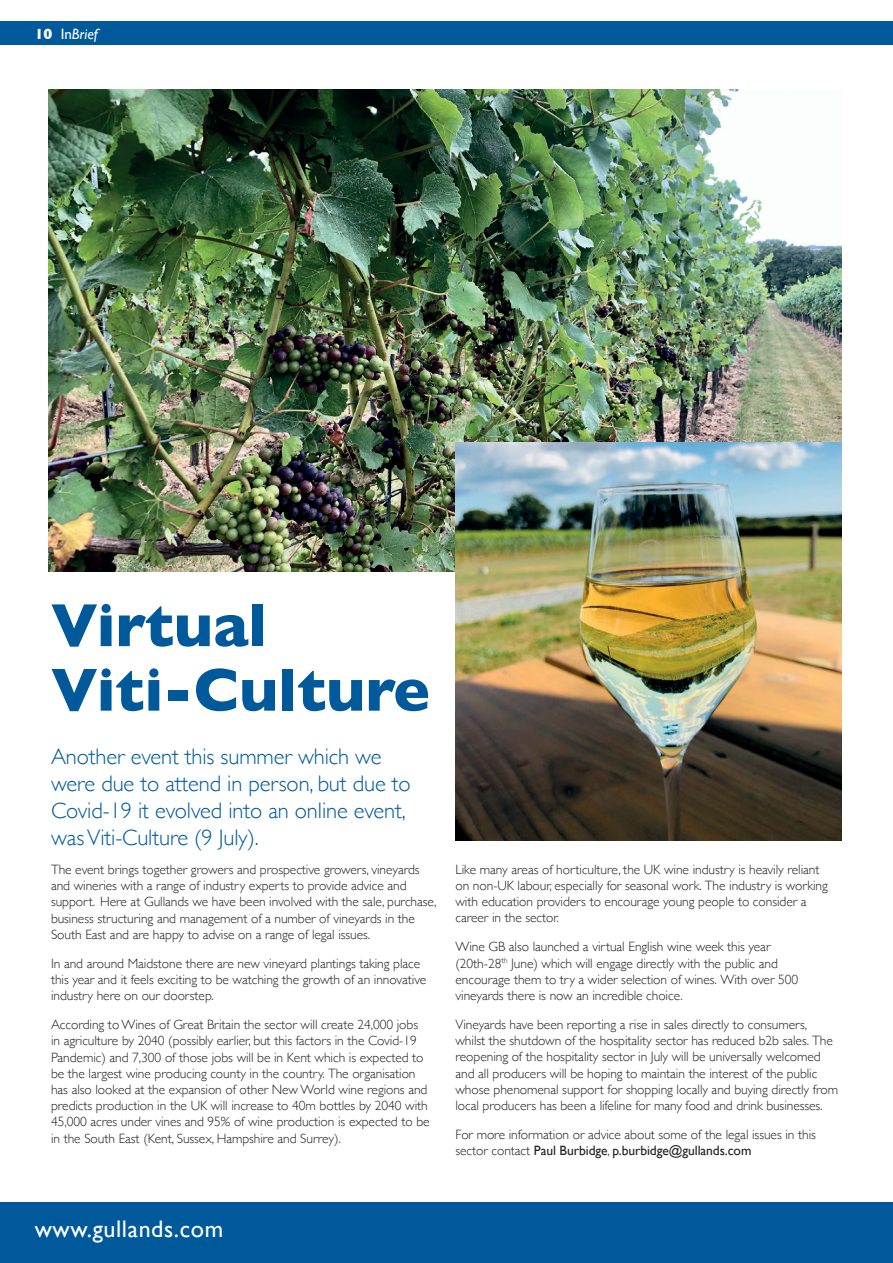
<style>
.page{position:relative;width:893px;height:1263px;background:#fff}
.page>*{position:absolute;margin:0;border:0;box-sizing:border-box;transform-origin:0 0}
.t1{font:700 61.65px "Gill Sans";color:#00599b}
.t2{font:24px "Gill Sans";letter-spacing:.025em;color:#fff}
.t3{font:300 22.5px/27px "Gill Sans";letter-spacing:-.005em;color:#00599b}
.t4{font:italic 15px "Gill Sans";color:#fff}
.t5{font:300 13.5px/16.2px "Gill Sans";letter-spacing:-.005em;color:#231f20}
.s1{font-weight:700;font-style:normal}
.s2{font-style:normal}
.s3{font-weight:400}
</style>
<div class="page">
<div style="left:0;top:1202px;width:893px;height:61px;background:#00599b"></div>
<div style="left:0;top:22px;width:893px;height:23px;background:#00599b"></div>
<img style="left:49px;top:89px;width:793px;height:482px">
<img style="left:455px;top:442px;width:387px;height:398px">
<p class="t4" style="left:35px;top:25px;width:65px"><span class="s1">10</span> <span class="s2">In</span>Brief</p>
<p class="t1" style="left:51px;top:576px;width:218px">Virtual</p>
<p class="t1" style="left:51px;top:641px;width:380px">Viti-Culture</p>
<p class="t3" style="left:51px;top:742px;width:361px">Another event this summer which we were due to attend in person, but due to Covid-19 it evolved into an online event, was Viti-Culture (9 July).</p>
<p class="t5" style="left:51px;top:861px;width:387px">The event brings together growers and prospective growers, vineyards and wineries with a range of industry experts to provide advice and support. Here at Gullands we have been involved with the sale, purchase, business structuring and management of a number of vineyards in the South East and are happy to advise on a range of legal issues.</p>
<p class="t5" style="left:51px;top:954px;width:377px">In and around Maidstone there are new vineyard plantings taking place this year and it feels exciting to be watching the growth of an innovative industry here on our doorstep.</p>
<p class="t5" style="left:51px;top:1016px;width:380px">According to Wines of Great Britain the sector will create 24,000 jobs in agriculture by 2040 (possibly earlier, but this factors in the Covid-19<br>Pandemic) and 7,300 of those jobs will be in Kent which is expected to be the largest wine producing county in the country. The organisation has also looked at the expansion of other New World wine regions and predicts production in the UK will increase to 40m bottles by 2040 with 45,000 acres under vines and 95% of wine production is expected to be in the South East (Kent, Sussex, Hampshire and Surrey).</p>
<p class="t5" style="left:455px;top:861px;width:374px">Like many areas of horticulture, the UK wine industry is heavily reliant on non-UK labour, especially for seasonal work. The industry is working with education providers to encourage young people to consider a career in the sector.</p>
<p class="t5" style="left:455px;top:938px;width:344px">Wine GB also launched a virtual English wine week this year (20th-28<sup>th</sup> June) which will engage directly with the public and encourage them to try a wider selection of wines. With over 500 vineyards there is now an incredible choice.</p>
<p class="t5" style="left:455px;top:1016px;width:384px">Vineyards have been reporting a rise in sales directly to consumers, whilst the shutdown of the hospitality sector has reduced b2b sales. The reopening of the hospitality sector in July will be universally welcomed and all producers will be hoping to maintain the interest of the public whose phenomenal support for shopping locally and buying directly from local producers has been a lifeline for many food and drink businesses.</p>
<p class="t5" style="left:455px;top:1126px;width:362px">For more information or advice about some of the legal issues in this sector contact <span class="s3">Paul Burbidge</span>, <span class="s3">p.burbidge@gullands.com</span></p>
<p class="t2" style="left:35px;top:1215px;width:190px">www.gullands.com</p>
</div>
